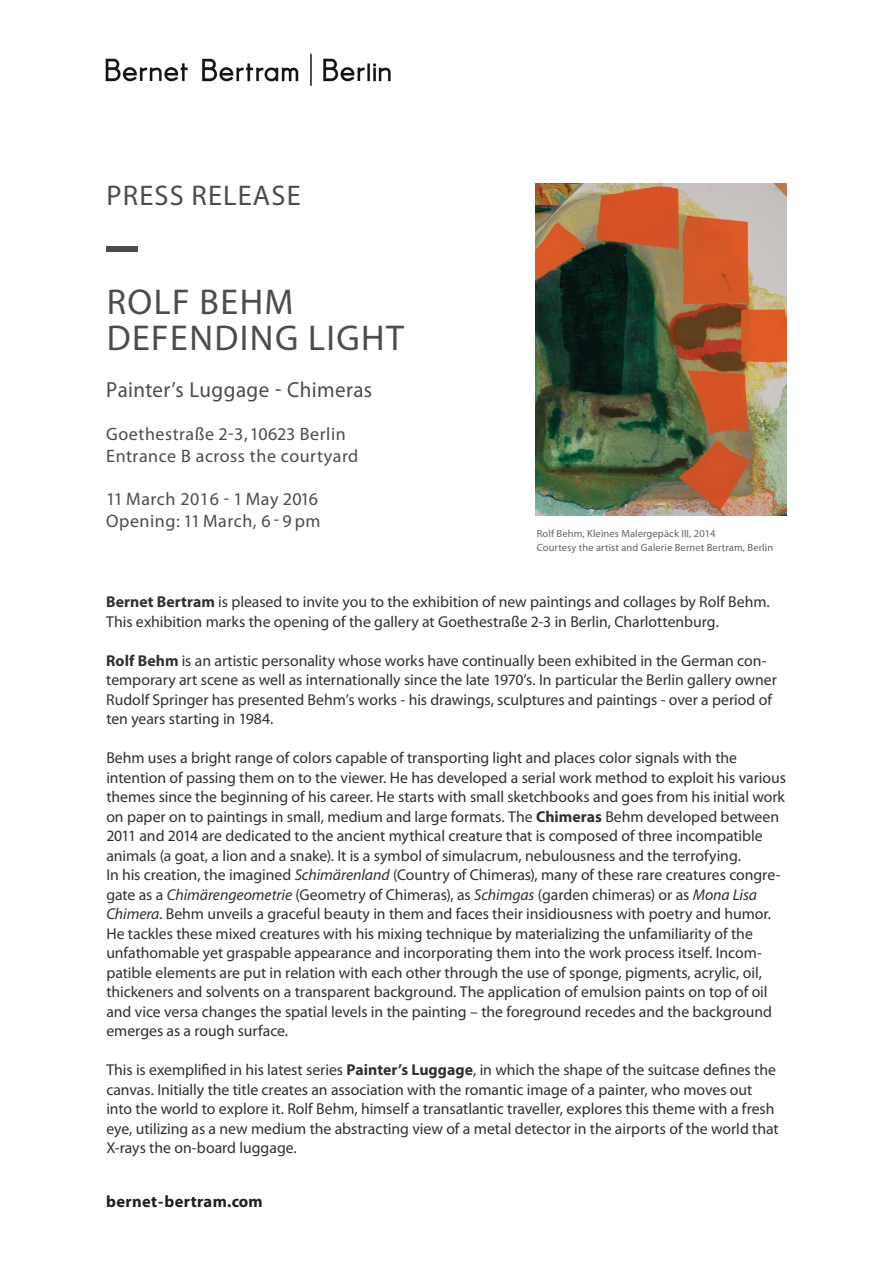
<style>
.page{position:relative;width:893px;height:1263px;background:#fff}
.page>*{position:absolute;margin:0;border:0;box-sizing:border-box;transform-origin:0 0}
.t1{font:36px/36px "Myriad Pro";letter-spacing:.04em;color:#4b4c4d}
.t2{font:28.5px "Myriad Pro";letter-spacing:.04em;color:#4b4c4d}
.t3{font:21.9px "Myriad Pro";letter-spacing:.02em;color:#4b4c4d;scale:.96 1}
.t4{font:18px/21.6px "Myriad Pro";letter-spacing:.03em;color:#4b4c4d}
.t5{font:700 16.5px "Myriad Pro";letter-spacing:.02em;color:#231f20}
.t6{font:15.75px/19.5px "Myriad Pro";letter-spacing:-.005em;color:#312f30}
.t7{font:10.5px/14.4px "Myriad Pro";letter-spacing:.01em;color:#636366}
.s1{font-weight:700}
.s2{font-style:italic}
</style>
<div class="page">
<div style="left:106px;top:246px;width:32px;height:5px;background:#4b4c4d"></div>
<img style="left:105px;top:53px;width:286px;height:33px">
<img style="left:536px;top:184px;width:251px;height:332px">
<h2 class="t2" style="left:107px;top:178px;width:196px">Press Release</h2>
<h1 class="t1" style="left:107px;top:284px;width:299px">Rolf Behm<br>Defending Light</h1>
<h3 class="t3" style="left:106px;top:376px;width:279px">Painter’s Luggage - Chimeras</h3>
<p class="t4" style="left:106px;top:423px;width:254px">Goethestraße 2-3, 10623 Berlin<br>Entrance B across the courtyard</p>
<p class="t4" style="left:106px;top:488px;width:216px">11 March 2016 - 1 May 2016<br>Opening: 11 March, 6 - 9 pm</p>
<p class="t7" style="left:537px;top:526px;width:238px">Rolf Behm, Kleines Malergepäck III, 2014<br>Courtesy the artist and Galerie Bernet Bertram, Berlin</p>
<p class="t6" style="left:106px;top:592px;width:665px"><span class="s1">Bernet Bertram</span> is pleased to invite you to the exhibition of new paintings and collages by Rolf Behm.<br>This exhibition marks the opening of the gallery at Goethestraße 2-3 in Berlin, Charlottenburg.</p>
<p class="t6" style="left:106px;top:650px;width:672px"><span class="s1">Rolf Behm</span> is an artistic personality whose works have continually been exhibited in the German con&shy;temporary art scene as well as internationally since the late 1970’s. In particular the Berlin gallery owner Rudolf Springer has presented Behm’s works - his drawings, sculptures and paintings - over a period of ten years starting in 1984.</p>
<p class="t6" style="left:106px;top:748px;width:681px">Behm uses a bright range of colors capable of transporting light and places color signals with the intention of passing them on to the viewer. He has developed a serial work method to exploit his various themes since the beginning of his career. He starts with small sketchbooks and goes from his initial work on paper on to paintings in small, medium and large formats. The <span class="s1">Chimeras</span> Behm developed between 2011 and 2014 are dedicated to the ancient mythical creature that is composed of three incompatible animals (a goat, a lion and a snake). It is a symbol of simulacrum, nebulousness and the terrofying.<br>In his creation, the imagined <span class="s2">Schimärenland</span> (Country of Chimeras), many of these rare creatures congre&shy;gate as a <span class="s2">Chimärengeometrie</span> (Geometry of Chimeras), as <span class="s2">Schimgas</span> (garden chimeras) or as <span class="s2">Mona Lisa Chimera</span>. Behm unveils a graceful beauty in them and faces their insidiousness with poetry and humor.<br>He tackles these mixed creatures with his mixing technique by materializing the unfamiliarity of the unfathomable yet graspable appearance and incorporating them into the work process itself. I ncom&shy;patible elements are put in relation with each other through the use of sponge, pigments, acrylic, oil, thickeners and solvents on a transparent background. The application of emulsion paints on top of oil and vice versa changes the spatial levels in the painting – the foreground recedes and the background emerges as a rough surface.</p>
<p class="t6" style="left:106px;top:1060px;width:674px">This is exemplified in his latest series <span class="s1">Painter’s Luggage</span>, in which the shape of the suitcase defines the canvas. Initially the title creates an association with the romantic image of a painter, who moves out into the world to explore it. Rolf Behm, himself a transatlantic traveller, explores this theme with a fresh eye, utilizing as a new medium the abstracting view of a metal detector in the airports of the world that X-rays the on-board luggage.</p>
<p class="t5" style="left:106px;top:1191px;width:158px">bernet-bertram.com</p>
</div>
